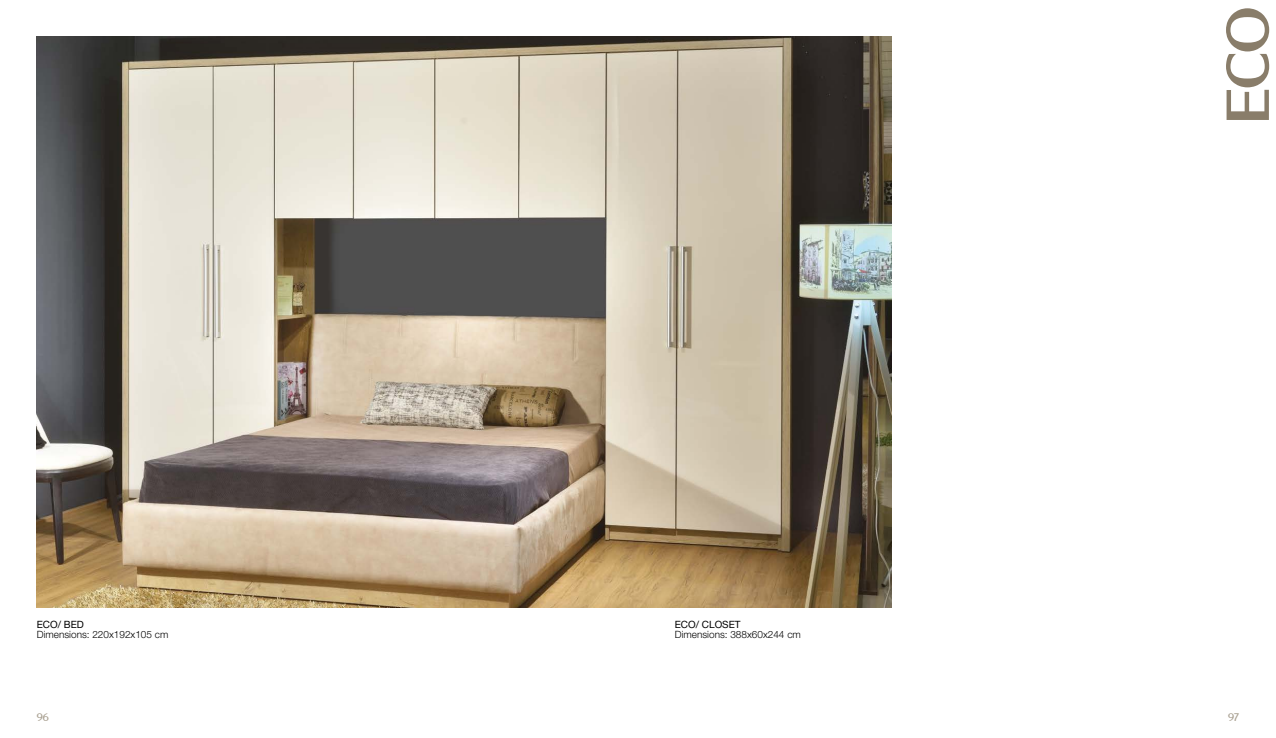
<style>
.page{position:relative;width:1276px;height:738px;background:#fff}
.page>*{position:absolute;margin:0;border:0;box-sizing:border-box;transform-origin:0 0}
.t1{font:700 60.5px "Berlina";color:#897d6a}
.t2{font:11px "Berlina";color:#aaa293}
.t3{font:300 10px "Helvetica Neue LT Std";color:#000}
.t4{font:10px "Helvetica Neue LT Std";color:#000}
</style>
<div class="page">
<img style="left:37px;top:37px;width:854px;height:570px">
<p class="t4" style="left:37px;top:617px;width:49px">ECO/ BED</p>
<p class="t3" style="left:37px;top:627px;width:133px">Dimensions: 220x192x105 cm</p>
<p class="t4" style="left:675px;top:617px;width:67px">ECO/ CLOSET</p>
<p class="t3" style="left:675px;top:627px;width:127px">Dimensions: 388x60x244 cm</p>
<h1 class="t1" style="left:1213px;top:121px;width:115px;rotate:-90deg">ECO</h1>
<p class="t2" style="left:37px;top:710px;width:14px">96</p>
<p class="t2" style="left:1228px;top:710px;width:12px">97</p>
</div>
